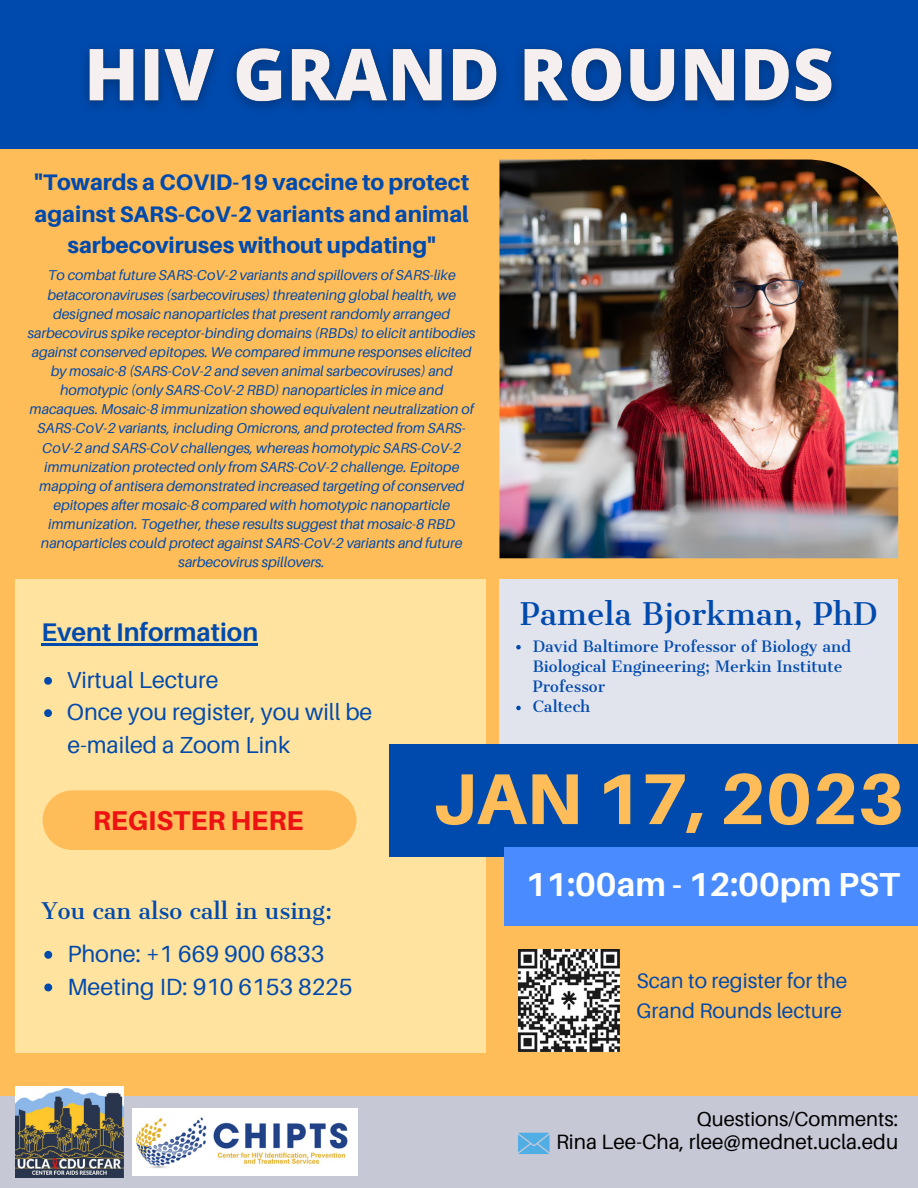
<style>
.page{position:relative;width:918px;height:1188px;background:#ffbd59}
.page>*{position:absolute;margin:0;border:0;box-sizing:border-box;transform-origin:0 0}
.t1{font:800 72px "Aileron";color:#ffbd59}
.t2{font:700 33.3px "Aileron";color:#fff}
.t3{font:29.85px "Cantata One";color:#004aad}
.t4{font:800 27.3px "Aileron";color:#ed1313}
.t5{font:700 25.5px "Aileron";color:#004aad}
.t6{font:23.4px/32.7px "Aileron";color:#004aad}
.t7{font:23.25px/32.2px "Aileron";color:#004aad}
.t8{font:800 22.5px/31.5px "Aileron";color:#004aad;text-align:center}
.t9{font:21.9px "Cantata One";color:#004aad}
.t10{font:21px/29.2px "Aileron";color:#004aad}
.t11{font:20.7px "Aileron";color:#000}
.t12{font:20.25px "Aileron";color:#000}
.t13{font:15px/20.2px "Cantata One";color:#004aad}
.t14{font:italic 14.25px/19.2px "Aileron";color:#004aad;text-align:center}
</style>
<div class="page">
<div style="left:0;top:1096px;width:918px;height:92px;background:#c6c8d5"></div>
<img style="left:132px;top:1108px;width:225px;height:68px">
<div style="left:0;top:0;width:918px;height:149px;background:#004aad"></div>
<div style="left:16px;top:579px;width:470px;height:474px;background:#ffe39f"></div>
<img style="left:499px;top:160px;width:399px;height:398px">
<div style="left:499px;top:579px;width:399px;height:165px;background:#e1e3ed"></div>
<div style="left:390px;top:744px;width:528px;height:113px;background:#004aad"></div>
<div style="left:504px;top:847px;width:414px;height:79px;background:#4a8cff"></div>
<svg style="left:518px;top:1133px;width:32px;height:21px"></svg>
<img style="left:16px;top:1086px;width:108px;height:91px">
<div style="left:43px;top:790px;width:313px;height:60px;background:#ffbd59"></div>
<img style="left:518px;top:950px;width:101px;height:101px">
<svg style="left:516px;top:645px;width:5px;height:4px"></svg>
<svg style="left:516px;top:706px;width:5px;height:4px"></svg>
<svg style="left:44px;top:951px;width:8px;height:8px"></svg>
<svg style="left:44px;top:984px;width:8px;height:7px"></svg>
<hr style="left:41px;top:644px;width:217px;height:2px;background:#004aad">
<svg style="left:44px;top:677px;width:8px;height:8px"></svg>
<svg style="left:44px;top:709px;width:8px;height:8px"></svg>
<img style="left:84px;top:46px;width:752px;height:63px">
<h3 class="t8" style="left:34px;top:166px;width:437px">"Towards a COVID-19 vaccine to protect against SARS-CoV-2 variants and animal sarbecoviruses without updating"</h3>
<p class="t14" style="left:28px;top:266px;width:449px">To combat future SARS-CoV-2 variants and spillovers of SARS-like betacoronaviruses (sarbecoviruses) threatening global health, we designed mosaic nanoparticles that present randomly arranged sarbecovirus spike receptor-binding domains (RBDs) to elicit antibodies against conserved epitopes. We compared immune responses elicited by mosaic-8 (SARS-CoV-2 and seven animal sarbecoviruses) and homotypic (only SARS-CoV-2 RBD) nanoparticles in mice and macaques. Mosaic-8 immunization showed equivalent neutralization of SARS-CoV-2 variants, including Omicrons, and protected from SARS-CoV-2 and SARS-CoV challenges, whereas homotypic SARS-CoV-2 immunization protected only from SARS-CoV-2 challenge. Epitope mapping of antisera demonstrated increased targeting of conserved epitopes after mosaic-8 compared with homotypic nanoparticle immunization. Together, these results suggest that mosaic-8 RBD nanoparticles could protect against SARS-CoV-2 variants and future sarbecovirus spillovers.</p>
<h3 class="t5" style="left:41px;top:617px;width:218px">Event Information</h3>
<h3 class="t7" style="left:67px;top:663px;width:307px">Virtual Lecture<br>Once you register, you will be e-mailed a Zoom Link</h3>
<h3 class="t3" style="left:520px;top:595px;width:359px">Pamela Bjorkman, PhD</h3>
<p class="t13" style="left:533px;top:636px;width:320px">David Baltimore Professor of Biology and<br>Biological Engineering; Merkin Institute<br>Professor<br>Caltech</p>
<h3 class="t4" style="left:93px;top:803px;width:212px">REGISTER HERE</h3>
<h3 class="t9" style="left:41px;top:898px;width:292px">You can also call in using:</h3>
<h3 class="t6" style="left:67px;top:937px;width:287px">Phone: +1 669 900 6833<br>Meeting ID: 910 6153 8225</h3>
<h1 class="t1" style="left:432px;top:754px;width:474px">JAN 17, 2023</h1>
<h2 class="t2" style="left:525px;top:864px;width:376px">11:00am - 12:00pm PST</h2>
<h3 class="t10" style="left:637px;top:966px;width:212px">Scan to register for the<br>Grand Rounds lecture</h3>
<h3 class="t12" style="left:697px;top:1106px;width:203px">Questions/Comments:</h3>
<h3 class="t11" style="left:556px;top:1129px;width:344px">Rina Lee-Cha, rlee@mednet.ucla.edu</h3>
</div>
